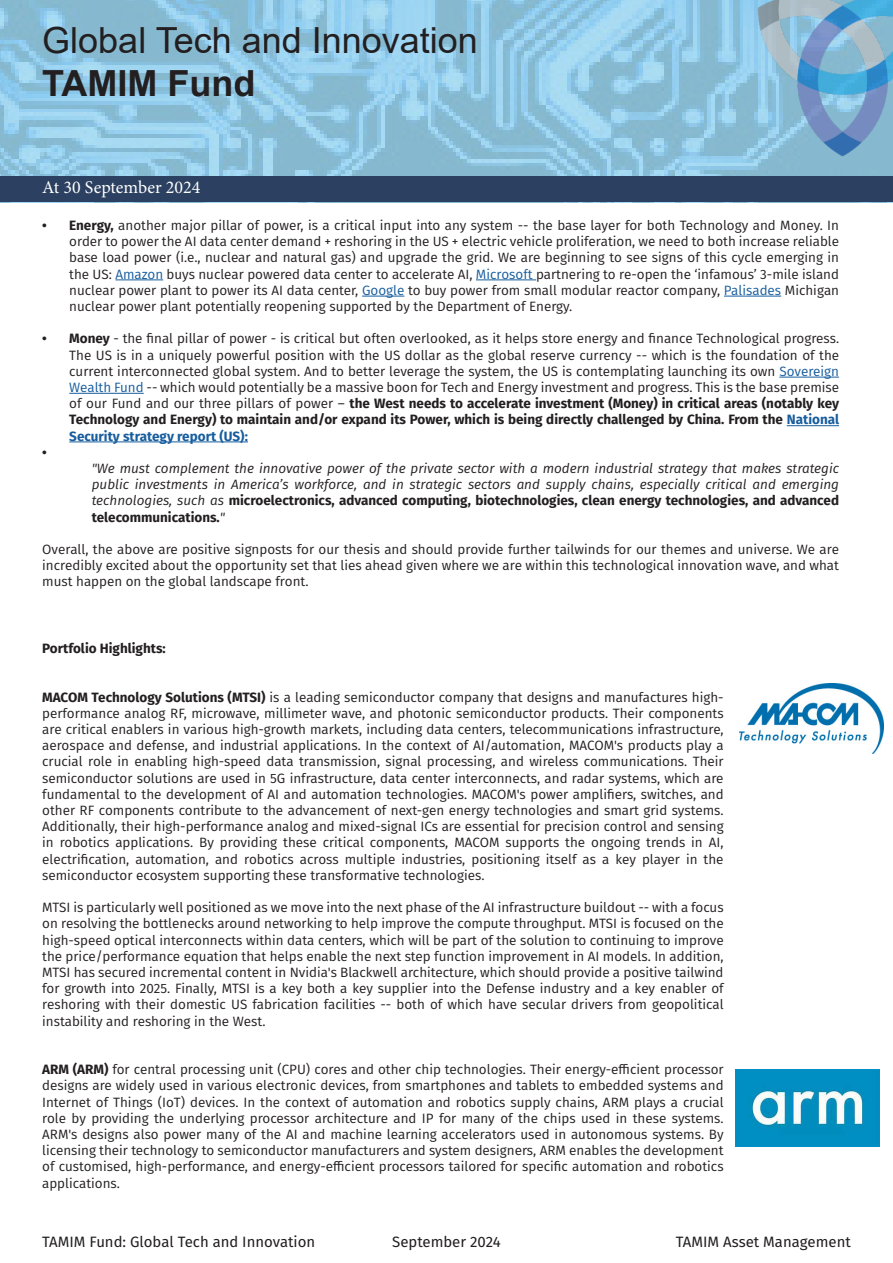
<style>
.page{position:relative;width:893px;height:1263px;background:#fff}
.page>*{position:absolute;margin:0;border:0;box-sizing:border-box;transform-origin:0 0}
.t1{font:36px "Arial";color:#231f20}
.t2{font:700 36px "Arial";color:#231f20}
.t3{font:18px "Minion Pro";color:#fff}
.t4{font:15px "Fira Sans";color:#231f20}
.t5{font:13.5px/16.2px "Fira Sans";color:#231f20;text-align:justify}
.t6{font:italic 13.5px/16.2px "Fira Sans";color:#231f20;text-align:justify}
.t7{font:700 13.5px "Fira Sans";color:#231f20}
.s1{font-weight:700}
.s2{color:#175d9e}
.s3{font-weight:700;color:#175d9e}
.s4{font-weight:700;font-style:normal}
</style>
<div class="page">
<img style="left:740px;top:683px;width:144px;height:70px">
<img style="left:0;top:0;width:725px;height:176px">
<img style="left:725px;top:0;width:168px;height:176px">
<div style="left:0;top:176px;width:893px;height:26px;background:#2c4161"></div>
<hr style="left:115px;top:280px;width:48px;height:1px;background:#175d9e">
<hr style="left:476px;top:280px;width:60px;height:1px;background:#175d9e">
<hr style="left:362px;top:296px;width:42px;height:1px;background:#175d9e">
<hr style="left:724px;top:296px;width:57px;height:1px;background:#175d9e">
<hr style="left:779px;top:377px;width:60px;height:1px;background:#175d9e">
<hr style="left:69px;top:393px;width:75px;height:1px;background:#175d9e">
<hr style="left:787px;top:425px;width:52px;height:1px;background:#175d9e">
<hr style="left:69px;top:442px;width:179px;height:1px;background:#175d9e">
<img style="left:735px;top:1070px;width:144px;height:76px">
<p class="t1" style="left:42px;top:16px;width:437px">Global Tech and Innovation</p>
<p class="t2" style="left:42px;top:58px;width:215px">TAMIM Fund</p>
<p class="t3" style="left:42px;top:175px;width:160px">At 30 September 2024</p>
<p class="t5" style="left:69px;top:217px;width:771px;text-indent:-27px"><span class="s1">• Energy,</span> another major pillar of power, is a critical input into any system -- the base layer for both Technology and Money. In order to power the AI data center demand + reshoring in the US + electric vehicle proliferation, we need to both increase reliable base load power (i.e., nuclear and natural gas) and upgrade the grid. We are beginning to see signs of this cycle emerging in the US: <span class="s2">Amazon</span> buys nuclear powered data center to accelerate AI, <span class="s2">Microsoft</span> partnering to re-open the ‘infamous’ 3-mile island nuclear power plant to power its AI data center, <span class="s2">Google</span> to buy power from small modular reactor company, <span class="s2">Palisades</span> Michigan nuclear power plant potentially reopening supported by the Department of Energy.</p>
<p class="t5" style="left:69px;top:330px;width:771px;text-indent:-27px"><span class="s1">• Money</span> - the final pillar of power - is critical but often overlooked, as it helps store energy and finance Technological progress.<br>The US is in a uniquely powerful position with the US dollar as the global reserve currency -- which is the foundation of the current interconnected global system. And to better leverage the system, the US is contemplating launching its own <span class="s2">Sovereign Wealth Fund</span> -- which would potentially be a massive boon for Tech and Energy investment and progress. This is the base premise of our Fund and our three pillars of power – <span class="s1">the West needs to accelerate investment (Money) in critical areas (notably key Technology and Energy) to maintain and/or expand its Power, which is being directly challenged by China. From the</span> <span class="s3">National Security strategy report (US):</span></p>
<p class="t7" style="left:42px;top:441px;width:6px">•</p>
<p class="t6" style="left:92px;top:460px;width:749px">"We must complement the innovative power of the private sector with a modern industrial strategy that makes strategic public investments in America’s workforce, and in strategic sectors and supply chains, especially critical and emerging technologies, such as <span class="s4">microelectronics, advanced computing, biotechnologies, clean energy technologies, and advanced telecommunications.</span>"</p>
<p class="t5" style="left:42px;top:541px;width:798px">Overall, the above are positive signposts for our thesis and should provide further tailwinds for our themes and universe. We are incredibly excited about the opportunity set that lies ahead given where we are within this technological innovation wave, and what must happen on the global landscape front.</p>
<p class="t7" style="left:42px;top:637px;width:125px">Portfolio Highlights:</p>
<p class="t5" style="left:42px;top:688px;width:683px"><span class="s1">MACOM Technology Solutions (MTSI)</span> is a leading semiconductor company that designs and manufactures high&shy;performance analog RF, microwave, millimeter wave, and photonic semiconductor products. Their components are critical enablers in various high-growth markets, including data centers, telecommunications infrastructure, aerospace and defense, and industrial applications. In the context of AI/automation, MACOM's products play a crucial role in enabling high-speed data transmission, signal processing, and wireless communications. Their semiconductor solutions are used in 5G infrastructure, data center interconnects, and radar systems, which are fundamental to the development of AI and automation technologies. MACOM's power amplifiers, switches, and other RF components contribute to the advancement of next-gen energy technologies and smart grid systems.<br>Additionally, their high-performance analog and mixed-signal ICs are essential for precision control and sensing in robotics applications. By providing these critical components, MACOM supports the ongoing trends in AI, electrification, automation, and robotics across multiple industries, positioning itself as a key player in the semiconductor ecosystem supporting these transformative technologies.</p>
<p class="t5" style="left:42px;top:899px;width:683px">MTSI is particularly well positioned as we move into the next phase of the AI infrastructure buildout -- with a focus on resolving the bottlenecks around networking to help improve the compute throughput. MTSI is focused on the high-speed optical interconnects within data centers, which will be part of the solution to continuing to improve the price/performance equation that helps enable the next step function improvement in AI models. In addition, MTSI has secured incremental content in Nvidia's Blackwell architecture, which should provide a positive tailwind for growth into 2025. Finally, MTSI is a key both a key supplier into the Defense industry and a key enabler of reshoring with their domestic US fabrication facilities -- both of which have secular drivers from geopolitical instability and reshoring in the West.</p>
<p class="t5" style="left:42px;top:1061px;width:683px"><span class="s1">ARM (ARM)</span> for central processing unit (CPU) cores and other chip technologies. Their energy-efficient processor designs are widely used in various electronic devices, from smartphones and tablets to embedded systems and Internet of Things (IoT) devices. In the context of automation and robotics supply chains, ARM plays a crucial role by providing the underlying processor architecture and IP for many of the chips used in these systems.<br>ARM's designs also power many of the AI and machine learning accelerators used in autonomous systems. By licensing their technology to semiconductor manufacturers and system designers, ARM enables the development of customised, high-performance, and energy-efficient processors tailored for specific automation and robotics applications.</p>
<p class="t4" style="left:42px;top:1230px;width:274px">TAMIM Fund: Global Tech and Innovation</p>
<p class="t4" style="left:392px;top:1230px;width:110px">September 2024</p>
<p class="t4" style="left:676px;top:1230px;width:176px">TAMIM Asset Management</p>
</div>
